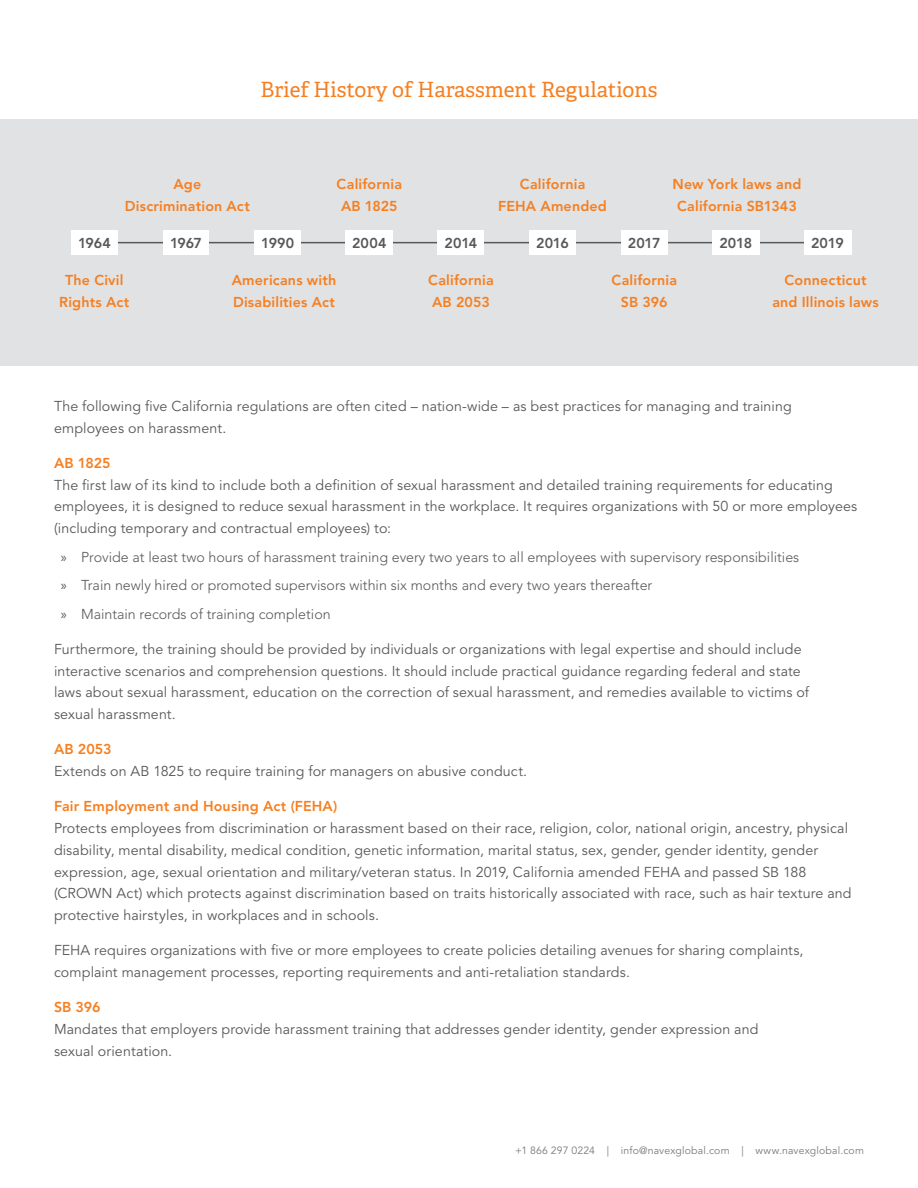
<style>
.page{position:relative;width:918px;height:1188px;background:#fff}
.page>*{position:absolute;margin:0;border:0;box-sizing:border-box;transform-origin:0 0}
.t1{font:21px "Adelle";color:#f57f21}
.t2{font:14.25px/21.8px "Avenir LT Std";letter-spacing:.01em;color:#57585a}
.t3{font:800 14.25px/21.8px "Avenir LT Std";letter-spacing:.01em;color:#f57f21;text-align:center}
.t4{font:300 14.25px/28.5px "Avenir LT Std";color:#57585a}
.t5{font:800 14.25px "Avenir LT Std";letter-spacing:-.01em;color:#57585a}
.t6{font:10.5px "Avenir LT Std";letter-spacing:.015em;color:#787a7d}
.s1{font-family:"Myriad Pro";font-weight:400}
</style>
<div class="page">
<div style="left:0;top:120px;width:918px;height:246px;background:#e1e2e4"></div>
<hr style="left:76px;top:242px;width:757px;height:1px;background:#57585a">
<div style="left:71px;top:231px;width:47px;height:24px;background:#fff"></div>
<div style="left:163px;top:231px;width:46px;height:24px;background:#fff"></div>
<div style="left:254px;top:231px;width:47px;height:24px;background:#fff"></div>
<div style="left:345px;top:231px;width:48px;height:24px;background:#fff"></div>
<div style="left:438px;top:231px;width:46px;height:24px;background:#fff"></div>
<div style="left:529px;top:231px;width:47px;height:24px;background:#fff"></div>
<div style="left:712px;top:231px;width:47px;height:24px;background:#fff"></div>
<div style="left:804px;top:231px;width:47px;height:24px;background:#fff"></div>
<div style="left:621px;top:231px;width:46px;height:24px;background:#fff"></div>
<h1 class="t1" style="left:261px;top:74px;width:398px">Brief History of Harassment Regulations</h1>
<p class="t3" style="left:125px;top:173px;width:127px">Age<br>Discrimination Act</p>
<p class="t3" style="left:337px;top:173px;width:67px">California<br>AB 1825</p>
<p class="t3" style="left:498px;top:173px;width:110px">California<br>FEHA Amended</p>
<p class="t3" style="left:673px;top:173px;width:130px">New York laws and<br>California SB1343</p>
<p class="t5" style="left:78px;top:235px;width:34px">1964</p>
<p class="t5" style="left:170px;top:235px;width:33px">1967</p>
<p class="t5" style="left:261px;top:235px;width:35px">1990</p>
<p class="t5" style="left:352px;top:235px;width:36px">2004</p>
<p class="t5" style="left:445px;top:235px;width:34px">2014</p>
<p class="t5" style="left:536px;top:235px;width:34px">2016</p>
<p class="t5" style="left:719px;top:235px;width:34px">2018</p>
<p class="t5" style="left:811px;top:235px;width:34px">2019</p>
<p class="t5" style="left:628px;top:235px;width:34px">2017</p>
<p class="t3" style="left:59px;top:269px;width:72px">The Civil<br>Rights Act</p>
<p class="t3" style="left:232px;top:269px;width:106px;text-align:left">Americans with<br>Disabilities Act</p>
<p class="t3" style="left:428px;top:269px;width:67px;text-align:left">California<br>AB 2053</p>
<p class="t3" style="left:612px;top:269px;width:67px">California<br>SB 396</p>
<p class="t3" style="left:772px;top:269px;width:108px">Connecticut and Illinois laws</p>
<p class="t2" style="left:54px;top:395px;width:739px">The following five California regulations are often cited – nation-wide – as best practices for managing and training employees on harassment.</p>
<p class="t3" style="left:54px;top:452px;width:58px">AB 1825</p>
<p class="t2" style="left:54px;top:474px;width:805px">The first law of its kind to include both a definition of sexual harassment and detailed training requirements for educating employees, it is designed to reduce sexual harassment in the workplace. It requires organizations with 50 or more employees (including temporary and contractual employees) to:</p>
<p class="t4" style="left:61px;top:542px;width:740px"><span class="s1">»</span> Provide at least two hours of harassment training every two years to all employees with supervisory responsibilities <span class="s1">»</span> Train newly hired or promoted supervisors within six months and every two years thereafter<br><span class="s1">»</span> Maintain records of training completion</p>
<p class="t2" style="left:54px;top:638px;width:757px">Furthermore, the training should be provided by individuals or organizations with legal expertise and should include interactive scenarios and comprehension questions. It should include practical guidance regarding federal and state laws about sexual harassment, education on the correction of sexual harassment, and remedies available to victims of sexual harassment.</p>
<p class="t3" style="left:54px;top:739px;width:59px">AB 2053</p>
<p class="t2" style="left:54px;top:761px;width:475px">Extends on AB 1825 to require training for managers on abusive conduct.</p>
<p class="t3" style="left:54px;top:796px;width:285px">Fair Employment and Housing Act (FEHA)</p>
<p class="t2" style="left:54px;top:818px;width:799px">Protects employees from discrimination or harassment based on their race, religion, color, national origin, ancestry, physical disability, mental disability, medical condition, genetic information, marital status, sex, gender, gender identity, gender expression, age, sexual orientation and military/veteran status. In 2019, California amended FEHA and passed SB 188 (CROWN Act) which protects against discrimination based on traits historically associated with race, such as hair texture and protective hairstyles, in workplaces and in schools.</p>
<p class="t2" style="left:54px;top:940px;width:751px">FEHA requires organizations with five or more employees to create policies detailing avenues for sharing complaints, complaint management processes, reporting requirements and anti-retaliation standards.</p>
<p class="t3" style="left:54px;top:996px;width:48px">SB 396</p>
<p class="t2" style="left:54px;top:1019px;width:706px">Mandates that employers provide harassment training that addresses gender identity, gender expression and sexual orientation.</p>
<p class="t6" style="left:515px;top:1144px;width:350px">+1 866 297 0224 | info@navexglobal.com | www.navexglobal.com</p>
</div>
